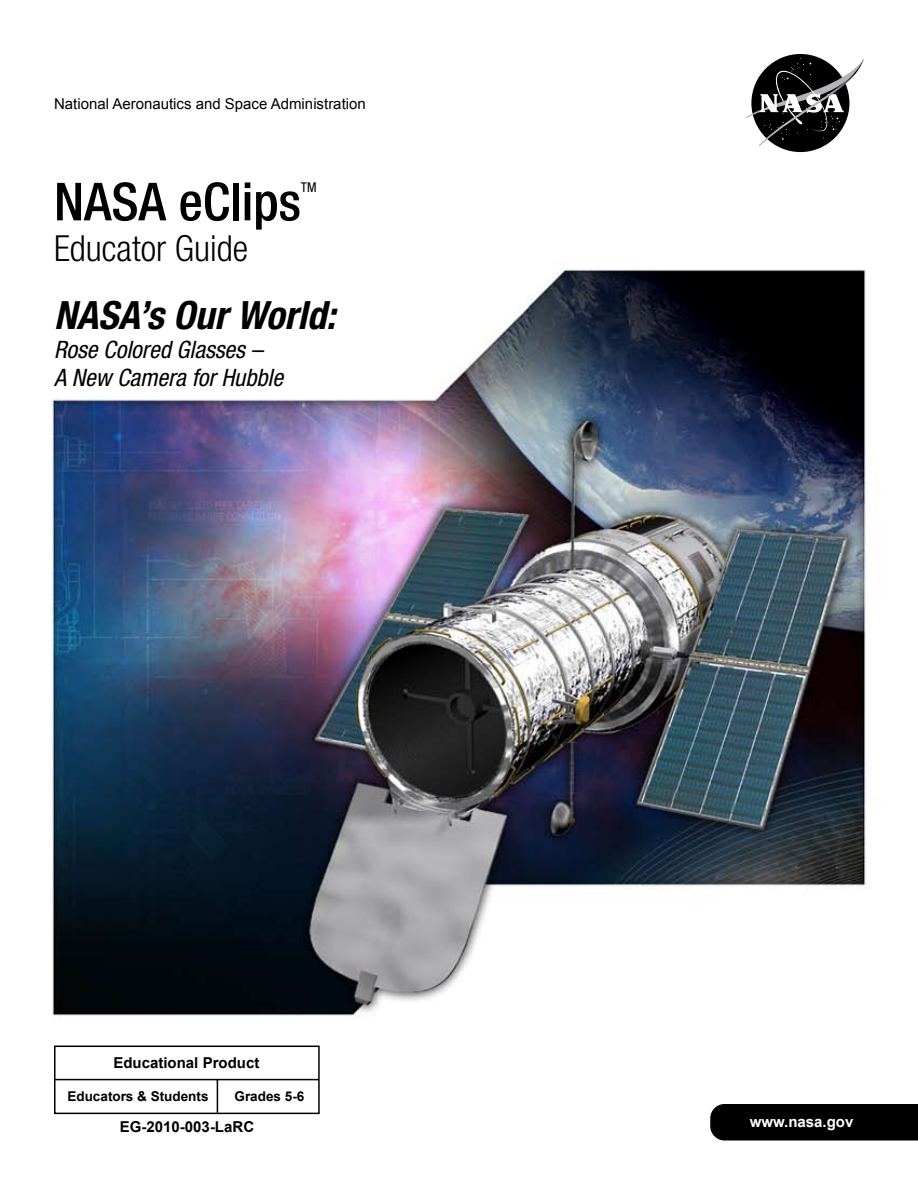
<style>
.page{position:relative;width:918px;height:1188px;background:#fff}
.page>*{position:absolute;margin:0;border:0;box-sizing:border-box;transform-origin:0 0}
.t1{font:500 condensed 52.5px "Helvetica Neue";color:#000}
.t2{font:italic 700 condensed 39px "Helvetica Neue";color:#000}
.t3{font:300 condensed 36px "Helvetica Neue";color:#000}
.t4{font:italic condensed 24px/28.5px "Helvetica Neue";color:#000}
.t5{font:15px "Arial";color:#000}
.t6{font:700 15px "Arial";color:#000}
.t7{font:700 15px "Arial";color:#fff}
.t8{font:700 13.5px "Arial";color:#000}
.t9{font:condensed 13.5px "Helvetica Neue";color:#000}
</style>
<div class="page">
<img style="left:52px;top:54px;width:814px;height:1061px">
<div style="left:55px;top:1046px;width:264px;height:67px;background:#fff"></div>
<div style="left:54px;top:1046px;width:266px;height:68px;border:2px solid #000"></div>
<hr style="left:55px;top:1079px;width:264px;height:1px;background:#000">
<hr style="left:217px;top:1080px;width:1px;height:33px;background:#000">
<svg style="left:708px;top:1102px;width:210px;height:39px;background:#161616"></svg>
<div style="left:751px;top:54px;width:98px;height:98px;background:#000;border-radius:50%"></div>
<svg style="left:746px;top:58px;width:118px;height:89px"></svg>
<p class="t5" style="left:54px;top:94px;width:313px">National Aeronautics and Space Administration</p>
<p class="t1" style="left:54px;top:170px;width:248px">NASA eClips</p>
<p class="t9" style="left:301px;top:179px;width:17px">TM</p>
<p class="t3" style="left:54px;top:227px;width:196px">Educator Guide</p>
<h2 class="t2" style="left:54px;top:292px;width:283px">NASA’s Our World:</h2>
<h3 class="t4" style="left:54px;top:335px;width:231px">Rose Colored Glasses –<br>A New Camera for Hubble</h3>
<p class="t6" style="left:113px;top:1053px;width:147px">Educational Product</p>
<p class="t8" style="left:67px;top:1088px;width:143px">Educators &amp; Students</p>
<p class="t8" style="left:235px;top:1088px;width:71px">Grades 5-6</p>
<p class="t6" style="left:120px;top:1116px;width:136px">EG-2010-003-LaRC</p>
<p class="t7" style="left:750px;top:1112px;width:105px">www.nasa.gov</p>
</div>
